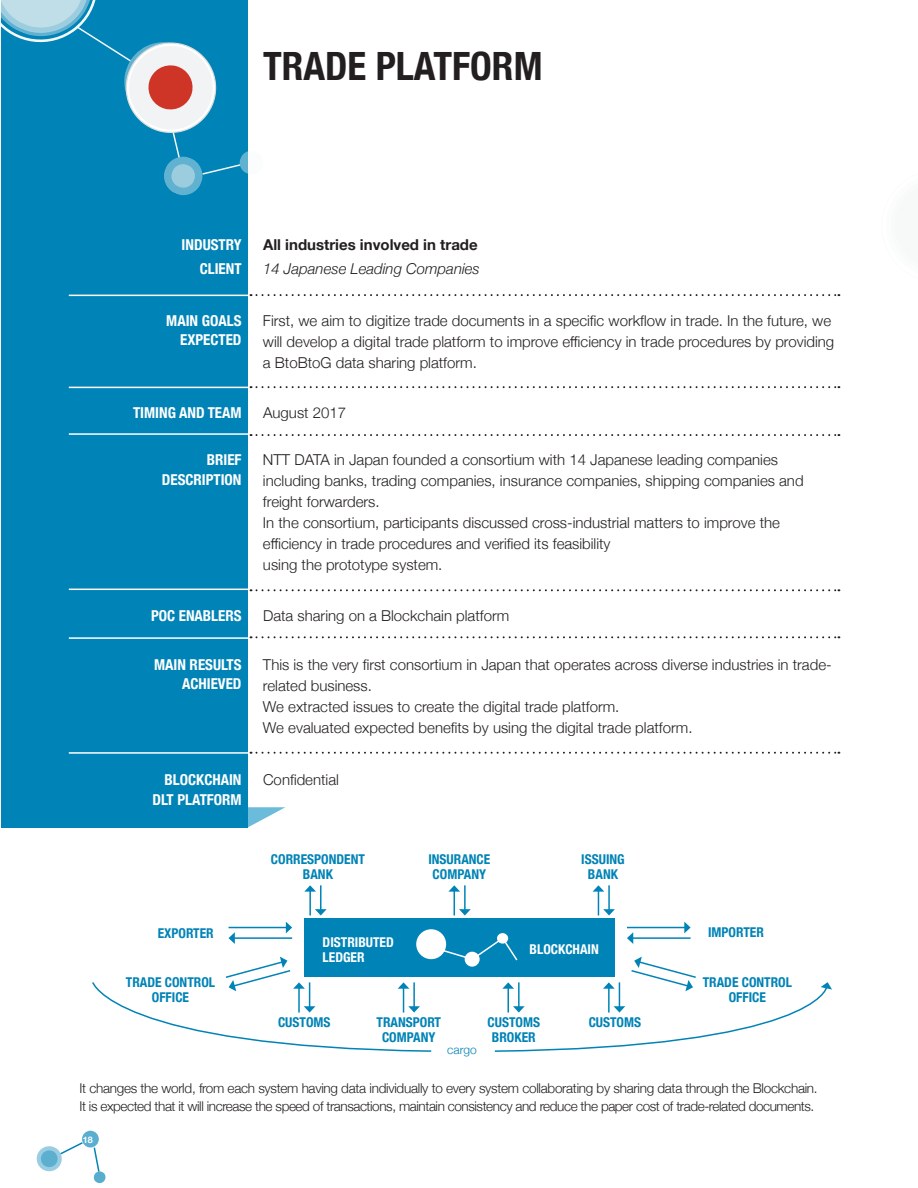
<style>
.page{position:relative;width:918px;height:1188px;background:#fff}
.page>*{position:absolute;margin:0;border:0;box-sizing:border-box;transform-origin:0 0}
.t1{font:700 condensed 39px "Helvetica Neue";color:#231f20}
.t2{font:300 15px/21px "Helvetica Neue";color:#231f20}
.t3{font:700 condensed 15px/19.5px "Helvetica Neue";color:#fff;text-align:right}
.t4{font:700 15px "Helvetica Neue";color:#231f20}
.t5{font:italic 300 15px "Helvetica Neue";color:#231f20}
.t6{font:300 13.5px/18px "Helvetica Neue";letter-spacing:-.03em;color:#231f20}
.t7{font:700 condensed 13.5px/15px "Helvetica Neue";color:#0083b6;text-align:center}
.t8{font:700 condensed 13.5px/15px "Helvetica Neue";color:#fff}
.t9{font:300 12px "Helvetica Neue";color:#0083b6}
.t10{font:700 9px "Helvetica Neue";color:#fff}
</style>
<div class="page">
<svg style="left:82px;top:1131px;width:17px;height:17px"></svg>
<hr style="left:917px;top:0;width:1px;height:928px;background:#0083b6">
<svg style="left:917px;top:167px;width:1px;height:117px"></svg>
<svg style="left:248px;top:807px;width:37px;height:21px"></svg>
<div style="left:1px;top:0;width:247px;height:828px;background:#0083b6"></div>
<svg style="left:251px;top:294px;width:588px;height:2px"></svg>
<svg style="left:251px;top:386px;width:588px;height:2px"></svg>
<svg style="left:251px;top:434px;width:588px;height:2px"></svg>
<svg style="left:251px;top:589px;width:588px;height:2px"></svg>
<svg style="left:251px;top:636px;width:588px;height:2px"></svg>
<svg style="left:251px;top:752px;width:588px;height:2px"></svg>
<hr style="left:69px;top:295px;width:180px;height:1px;background:#fff">
<hr style="left:69px;top:387px;width:180px;height:1px;background:#fff">
<hr style="left:69px;top:433px;width:180px;height:2px;background:#fff">
<hr style="left:69px;top:589px;width:180px;height:1px;background:#fff">
<hr style="left:69px;top:637px;width:180px;height:2px;background:#fff">
<hr style="left:69px;top:752px;width:180px;height:2px;background:#fff">
<svg style="left:1px;top:0;width:247px;height:196px"></svg>
<div style="left:304px;top:919px;width:311px;height:58px;background:#0083b6"></div>
<svg style="left:448px;top:885px;width:23px;height:30px"></svg>
<hr style="left:320px;top:885px;width:2px;height:25px;background:#0083b6">
<svg style="left:315px;top:909px;width:12px;height:6px"></svg>
<hr style="left:309px;top:891px;width:2px;height:24px;background:#0083b6">
<svg style="left:304px;top:885px;width:12px;height:7px"></svg>
<svg style="left:593px;top:885px;width:22px;height:30px"></svg>
<svg style="left:92px;top:922px;width:740px;height:130px"></svg>
<svg style="left:36px;top:1141px;width:48px;height:31px"></svg>
<svg style="left:93px;top:1146px;width:13px;height:38px"></svg>
<h1 class="t1" style="left:263px;top:34px;width:281px">TRADE PLATFORM</h1>
<p class="t3" style="left:182px;top:232px;width:62px;line-height:24px">INDUSTRY<br>CLIENT</p>
<p class="t3" style="left:166px;top:309px;width:77px">MAIN GOALS<br>EXPECTED</p>
<p class="t3" style="left:133px;top:401px;width:110px">TIMING AND TEAM</p>
<p class="t4" style="left:263px;top:233px;width:216px">All industries involved in trade</p>
<p class="t5" style="left:263px;top:257px;width:218px">14 Japanese Leading Companies</p>
<p class="t2" style="left:263px;top:309px;width:573px">First, we aim to digitize trade documents in a specific workflow in trade. In the future, we will develop a digital trade platform to improve efficiency in trade procedures by providing a BtoBtoG data sharing platform.</p>
<p class="t2" style="left:263px;top:401px;width:85px">August 2017</p>
<p class="t3" style="left:162px;top:449px;width:81px">BRIEF<br>DESCRIPTION</p>
<p class="t2" style="left:263px;top:449px;width:542px">NTT DATA in Japan founded a consortium with 14 Japanese leading companies including banks, trading companies, insurance companies, shipping companies and freight forwarders.<br>In the consortium, participants discussed cross-industrial matters to improve the efficiency in trade procedures and verified its feasibility<br>using the prototype system.</p>
<p class="t3" style="left:151px;top:604px;width:92px">POC ENABLERS</p>
<p class="t2" style="left:263px;top:604px;width:248px">Data sharing on a Blockchain platform</p>
<p class="t3" style="left:154px;top:654px;width:89px">MAIN RESULTS<br>ACHIEVED</p>
<p class="t2" style="left:263px;top:653px;width:570px">This is the very first consortium in Japan that operates across diverse industries in trade&shy;related business.<br>We extracted issues to create the digital trade platform.<br>We evaluated expected benefits by using the digital trade platform.</p>
<p class="t3" style="left:152px;top:769px;width:91px">BLOCKCHAIN<br>DLT PLATFORM</p>
<p class="t2" style="left:263px;top:768px;width:77px">Confidential</p>
<p class="t7" style="left:271px;top:851px;width:96px">CORRESPONDENT<br>BANK</p>
<p class="t7" style="left:428px;top:851px;width:64px">INSURANCE<br>COMPANY</p>
<p class="t7" style="left:581px;top:851px;width:45px">ISSUING<br>BANK</p>
<p class="t7" style="left:158px;top:925px;width:57px">EXPORTER</p>
<p class="t8" style="left:323px;top:933px;width:73px">DISTRIBUTED<br>LEDGER</p>
<p class="t8" style="left:530px;top:941px;width:71px">BLOCKCHAIN</p>
<p class="t7" style="left:708px;top:924px;width:57px">IMPORTER</p>
<p class="t7" style="left:126px;top:973px;width:91px">TRADE CONTROL<br>OFFICE</p>
<p class="t7" style="left:703px;top:973px;width:91px">TRADE CONTROL<br>OFFICE</p>
<p class="t7" style="left:278px;top:1014px;width:54px">CUSTOMS</p>
<p class="t7" style="left:589px;top:1014px;width:54px">CUSTOMS</p>
<p class="t7" style="left:377px;top:1014px;width:66px">TRANSPORT<br>COMPANY</p>
<p class="t7" style="left:488px;top:1014px;width:54px">CUSTOMS<br>BROKER</p>
<p class="t9" style="left:447px;top:1041px;width:31px">cargo</p>
<p class="t6" style="left:79px;top:1079px;width:740px">It changes the world, from each system having data individually to every system collaborating by sharing data through the Blockchain.<br>It is expected that it will increase the speed of transactions, maintain consistency and reduce the paper cost of trade-related documents.</p>
<p class="t10" style="left:83px;top:1133px;width:12px">18</p>
</div>
